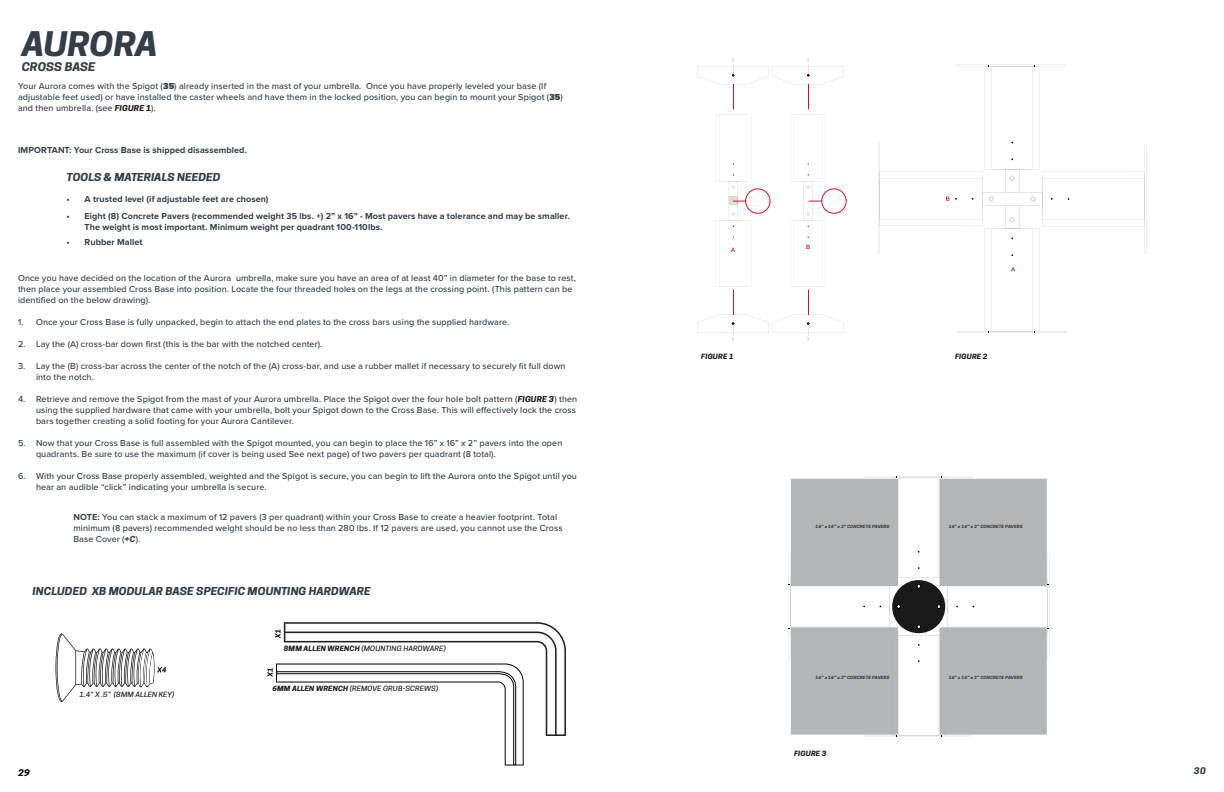
<style>
.page{position:relative;width:1224px;height:792px;background:#fff}
.page>*{position:absolute;margin:0;border:0;box-sizing:border-box;transform-origin:0 0}
.t1{font:italic 700 31.8px "Cooper Hewitt";letter-spacing:-.01em;color:#353e46;scale:1.13 1}
.t2{font:italic 700 11.2px "Cooper Hewitt";color:#353e46;scale:1.13 1}
.t3{font:italic 700 10.3px "Cooper Hewitt";letter-spacing:-.005em;color:#353e46;scale:1.13 1}
.t4{font:500 9px/11px "Proxima Nova";letter-spacing:.01em;color:#353e46}
.t5{font:700 9px/11px "Proxima Nova";letter-spacing:.01em;color:#353e46}
.t6{font:italic 700 8.6px "Cooper Hewitt";color:#000;scale:1.13 1}
.t7{font:italic 700 8.6px "Cooper Hewitt";color:#353e46;scale:1.13 1}
.t8{font:italic 500 6.8px "Cooper Hewitt";letter-spacing:.005em;color:#1e1c1c;scale:1.13 1}
.t9{font:italic 700 6.8px "Cooper Hewitt";letter-spacing:.015em;color:#1e1c1c;scale:1.13 1}
.t10{font:italic 700 4.1px "Cooper Hewitt";color:#353e46;scale:1.19 1}
.s1{font-weight:900}
.s2{font-family:"Cooper Hewitt";font-weight:700;font-style:italic;font-size:7.7px;color:#1e1c1c}
.s3{font-weight:700}
.s4{font-family:"Cooper Hewitt";font-weight:700;font-style:italic;font-size:7.7px}
</style>
<div class="page">
<svg style="left:878px;top:65px;width:268px;height:268px"></svg>
<svg style="left:698px;top:58px;width:148px;height:283px"></svg>
<svg style="left:267px;top:622px;width:299px;height:144px"></svg>
<svg style="left:789px;top:476px;width:260px;height:261px"></svg>
<svg style="left:55px;top:633px;width:111px;height:69px"></svg>
<p class="t1" style="left:22px;top:25px;width:122px">AURORA</p>
<p class="t2" style="left:22px;top:61px;width:67px">CROSS BASE</p>
<p class="t4" style="left:18px;top:81px;width:546px">Your Aurora comes with the Spigot (<span class="s1">35</span>) already inserted in the mast of your umbrella. Once you have properly leveled your base (If adjustable feet used) or have installed the caster wheels and have them in the locked position, you can begin to mount your Spigot (<span class="s1">35</span>) and then umbrella. (see <span class="s2">FIGURE 1</span>).</p>
<p class="t5" style="left:18px;top:145px;width:230px">IMPORTANT: Your Cross Base is shipped disassembled.</p>
<p class="t3" style="left:67px;top:171px;width:138px">TOOLS &amp; MATERIALS NEEDED</p>
<p class="t5" style="left:67px;top:193px;width:204px">• A trusted level (if adjustable feet are chosen)</p>
<p class="t5" style="left:85px;top:210px;width:487px;text-indent:-18px">• Eight (8) Concrete Pavers (recommended weight 35 lbs. +) 2” x 16” - Most pavers have a tolerance and may be smaller.<br>The weight is most important. Minimum weight per quadrant 100-110lbs.</p>
<p class="t5" style="left:67px;top:237px;width:78px">• Rubber Mallet</p>
<p class="t4" style="left:18px;top:273px;width:560px">Once you have decided on the location of the Aurora umbrella, make sure you have an area of at least 40” in diameter for the base to rest, then place your assembled Cross Base into position. Locate the four threaded holes on the legs at the crossing point. (This pattern can be identified on the below drawing).</p>
<p class="t4" style="left:18px;top:317px;width:493px">1. Once your Cross Base is fully unpacked, begin to attach the end plates to the cross bars using the supplied hardware.</p>
<p class="t4" style="left:18px;top:339px;width:306px">2. Lay the (A) cross-bar down first (this is the bar with the notched center).</p>
<p class="t4" style="left:36px;top:361px;width:531px;text-indent:-18px">3. Lay the (B) cross-bar across the center of the notch of the (A) cross-bar, and use a rubber mallet if necessary to securely fit full down into the notch.</p>
<p class="t4" style="left:36px;top:394px;width:543px;text-indent:-18px">4. Retrieve and remove the Spigot from the mast of your Aurora umbrella. Place the Spigot over the four hole bolt pattern (<span class="s2">FIGURE 3</span>) then using the supplied hardware that came with your umbrella, bolt your Spigot down to the Cross Base. This will effectively lock the cross bars together creating a solid footing for your Aurora Cantilever.</p>
<p class="t4" style="left:36px;top:438px;width:528px;text-indent:-18px">5. Now that your Cross Base is full assembled with the Spigot mounted, you can begin to place the 16” x 16” x 2” pavers into the open quadrants. Be sure to use the maximum (if cover is being used See next page) of two pavers per quadrant (8 total).</p>
<p class="t4" style="left:36px;top:471px;width:542px;text-indent:-18px">6. With your Cross Base properly assembled, weighted and the Spigot is secure, you can begin to lift the Aurora onto the Spigot until you hear an audible “click” indicating your umbrella is secure.</p>
<p class="t4" style="left:73px;top:512px;width:491px"><span class="s3">NOTE:</span> You can stack a maximum of 12 pavers (3 per quadrant) within your Cross Base to create a heavier footprint. Total minimum (8 pavers) recommended weight should be no less than 280 lbs. If 12 pavers are used, you cannot use the Cross<br>Base Cover (<span class="s4">+C</span>).</p>
<p class="t3" style="left:32px;top:585px;width:301px">INCLUDED XB MODULAR BASE SPECIFIC MOUNTING HARDWARE</p>
<p class="t8" style="left:79px;top:690px;width:86px">1.4” X .5” (8MM ALLEN KEY)</p>
<p class="t8" style="left:284px;top:644px;width:145px"><span class="s3">8MM ALLEN WRENCH</span> (MOUNTING HARDWARE)</p>
<p class="t8" style="left:272px;top:685px;width:148px"><span class="s3">6MM ALLEN WRENCH</span> (REMOVE GRUB-SCREWS)</p>
<p class="t9" style="left:701px;top:352px;width:30px">FIGURE 1</p>
<p class="t9" style="left:955px;top:352px;width:30px">FIGURE 2</p>
<p class="t10" style="left:816px;top:524px;width:64px">16” x 16” x 2” CONCRETE PAVERS</p>
<p class="t10" style="left:816px;top:675px;width:64px">16” x 16” x 2” CONCRETE PAVERS</p>
<p class="t9" style="left:794px;top:750px;width:30px">FIGURE 3</p>
<p class="t10" style="left:949px;top:524px;width:64px">16” x 16” x 2” CONCRETE PAVERS</p>
<p class="t10" style="left:949px;top:675px;width:64px">16” x 16” x 2” CONCRETE PAVERS</p>
<p class="t6" style="left:18px;top:768px;width:12px">29</p>
<p class="t7" style="left:1194px;top:766px;width:12px">30</p>
</div>
